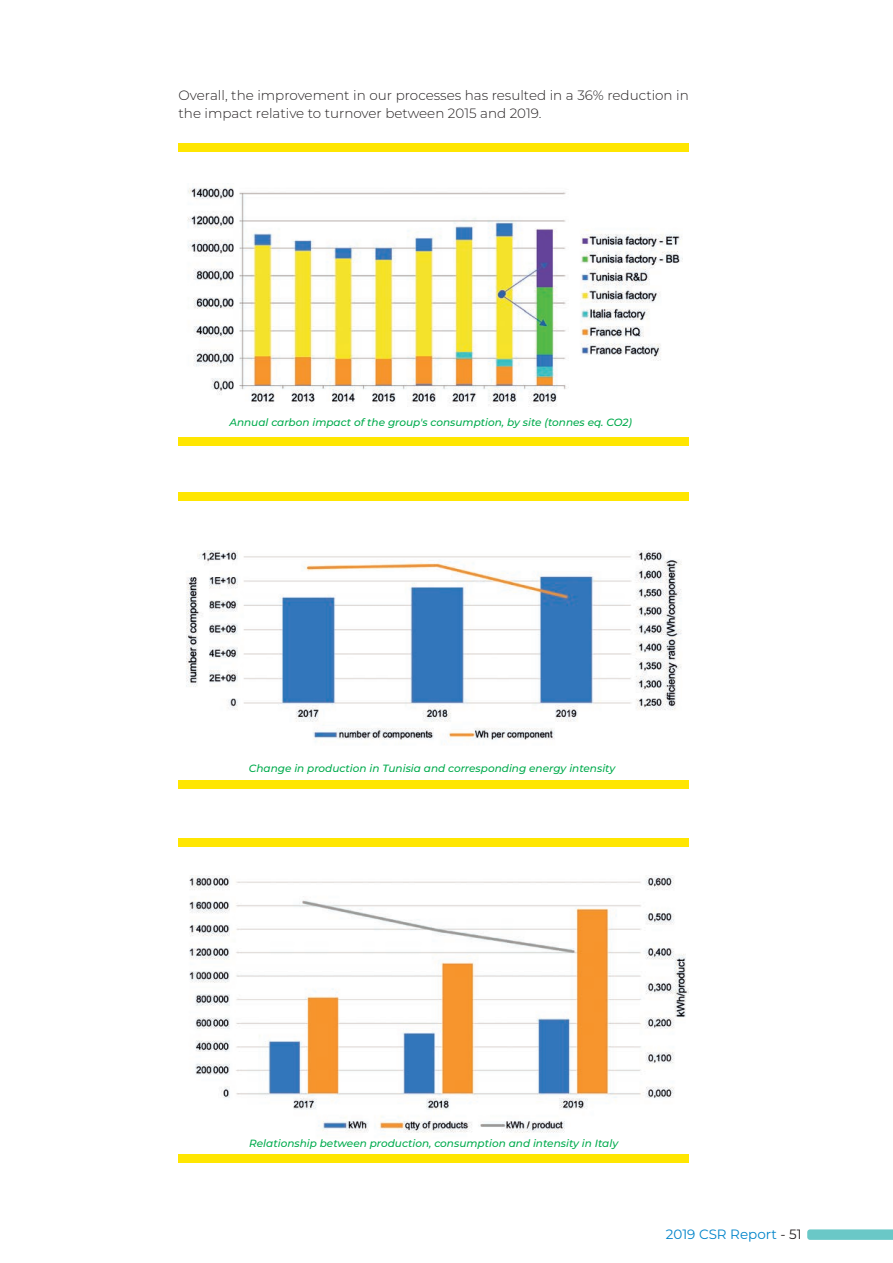
<style>
.page{position:relative;width:893px;height:1263px;background:#fff}
.page>*{position:absolute;margin:0;border:0;box-sizing:border-box;transform-origin:0 0}
.texte_courant{font:300 13.5px/18px "Montserrat";color:#231f20}
.t1{font:13.5px "Montserrat";color:#0084ca}
.Légende{font:italic 500 10.5px "Montserrat";color:#00ab4d}
.s1{color:#231f20}
</style>
<div class="page">
<svg style="left:807px;top:1229px;width:86px;height:11px"></svg>
<img style="left:187px;top:187px;width:496px;height:220px">
<div style="left:179px;top:143px;width:510px;height:9px;background:#ffe601"></div>
<div style="left:179px;top:438px;width:510px;height:8px;background:#ffe601"></div>
<div style="left:179px;top:492px;width:510px;height:9px;background:#ffe601"></div>
<div style="left:179px;top:780px;width:510px;height:9px;background:#ffe601"></div>
<img style="left:186px;top:550px;width:496px;height:195px">
<img style="left:189px;top:875px;width:500px;height:258px">
<div style="left:179px;top:838px;width:510px;height:9px;background:#ffe601"></div>
<div style="left:179px;top:1154px;width:510px;height:8px;background:#ffe601"></div>
<p class="texte_courant" style="left:179px;top:86px;width:512px">Overall, the improvement in our processes has resulted in a 36% reduction in the impact relative to turnover between 2015 and 2019.</p>
<p class="Légende" style="left:229px;top:415px;width:404px">Annual carbon impact of the group's consumption, by site (tonnes eq. CO2)</p>
<p class="Légende" style="left:249px;top:761px;width:368px">Change in production in Tunisia and corresponding energy intensity</p>
<p class="Légende" style="left:249px;top:1136px;width:370px">Relationship between production, consumption and intensity in Italy</p>
<p class="t1" style="left:666px;top:1225px;width:137px">2019 CSR Report <span class="s1">- 51</span></p>
</div>
